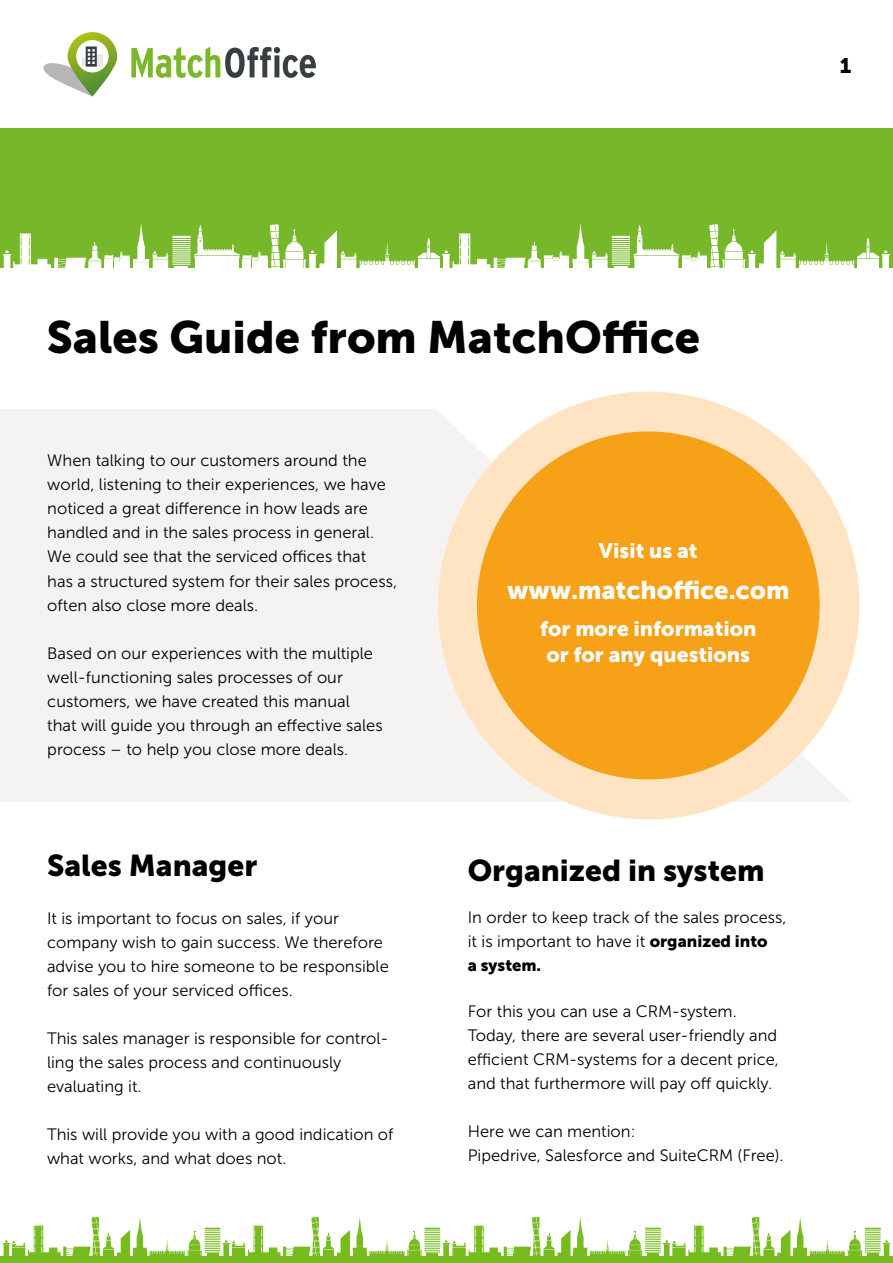
<style>
.page{position:relative;width:893px;height:1263px;background:#fff}
.page>*{position:absolute;margin:0;border:0;box-sizing:border-box;transform-origin:0 0}
.t1{font:45px "Museo Sans 900";color:#000}
.t2{font:30px "Museo Sans 900";color:#000}
.t3{font:25.5px "Museo Sans 900";color:#fff}
.t4{font:21px "Museo Sans 900";color:#fff}
.t5{font:21px "Museo Sans 900";color:#000}
.t6{font:16.5px/24px "Museo Sans 300";color:#000}
.t7{font:16.5px "Museo Sans 900";color:#000}
.s1{font-family:"Museo Sans 900"}
</style>
<div class="page">
<svg style="left:131px;top:47px;width:185px;height:31px"></svg>
<svg style="left:68px;top:32px;width:49px;height:64px"></svg>
<div style="left:76px;top:40px;width:33px;height:32px;background:#fff;border-radius:50%"></div>
<svg style="left:43px;top:46px;width:60px;height:50px"></svg>
<div style="left:0;top:129px;width:893px;height:143px;background:#76b82a"></div>
<div style="left:0;top:1256px;width:893px;height:7px;background:#77bc1f"></div>
<svg style="left:3px;top:1217px;width:887px;height:39px"></svg>
<div style="left:0;top:269px;width:454px;height:8px;background:#fff"></div>
<div style="left:439px;top:269px;width:454px;height:8px;background:#fff"></div>
<svg style="left:3px;top:223px;width:886px;height:46px"></svg>
<div style="left:0;top:409px;width:851px;height:392px;background:#f5f3f1"></div>
<div style="left:438px;top:392px;width:421px;height:427px;background:#fee4c2;border-radius:50%"></div>
<div style="left:477px;top:431px;width:343px;height:348px;background:#f6a118;border-radius:50%"></div>
<p class="t5" style="left:840px;top:54px;width:13px">1</p>
<p class="t1" style="left:47px;top:311px;width:655px">Sales Guide from MatchOffice</p>
<p class="t6" style="left:47px;top:449px;width:340px">When talking to our customers around the world, listening to their experiences, we have noticed a great difference in how leads are handled and in the sales process in general.</p>
<p class="t6" style="left:47px;top:545px;width:320px">We could see that the serviced offices that</p>
<p class="t6" style="left:47px;top:569px;width:351px">has a structured system for their sales process,</p>
<p class="t6" style="left:47px;top:593px;width:212px">often also close more deals.</p>
<p class="t6" style="left:47px;top:641px;width:337px">Based on our experiences with the multiple well-functioning sales processes of our customers, we have created this manual that will guide you through an effective sales process – to help you close more deals.</p>
<p class="t2" style="left:47px;top:849px;width:212px">Sales Manager</p>
<p class="t6" style="left:47px;top:906px;width:343px">It is important to focus on sales, if your company wish to gain success. We therefore advise you to hire someone to be responsible for sales of your serviced offices.</p>
<p class="t6" style="left:47px;top:1026px;width:343px">This sales manager is responsible for control&shy;ling the sales process and continuously evaluating it.</p>
<p class="t6" style="left:47px;top:1122px;width:348px">This will provide you with a good indication of what works, and what does not.</p>
<p class="t4" style="left:599px;top:539px;width:100px">Visit us at</p>
<p class="t3" style="left:507px;top:576px;width:284px">www.matchoffice.com</p>
<p class="t4" style="left:540px;top:617px;width:218px">for more information</p>
<p class="t4" style="left:546px;top:642px;width:205px">or for any questions</p>
<p class="t2" style="left:468px;top:853px;width:298px">Organized in system</p>
<p class="t6" style="left:468px;top:905px;width:320px">In order to keep track of the sales process,</p>
<p class="t6" style="left:468px;top:929px;width:301px">it is important to have it <span class="s1">organized into</span></p>
<p class="t7" style="left:468px;top:956px;width:75px">a system.</p>
<p class="t6" style="left:468px;top:1000px;width:270px">For this you can use a CRM-system.</p>
<p class="t6" style="left:468px;top:1024px;width:311px">Today, there are several user-friendly and</p>
<p class="t6" style="left:468px;top:1048px;width:313px">efficient CRM-systems for a decent price,</p>
<p class="t6" style="left:468px;top:1072px;width:306px">and that furthermore will pay off quickly.</p>
<p class="t6" style="left:468px;top:1119px;width:169px">Here we can mention:</p>
<p class="t6" style="left:468px;top:1143px;width:317px">Pipedrive, Salesforce and SuiteCRM (Free).</p>
</div>
